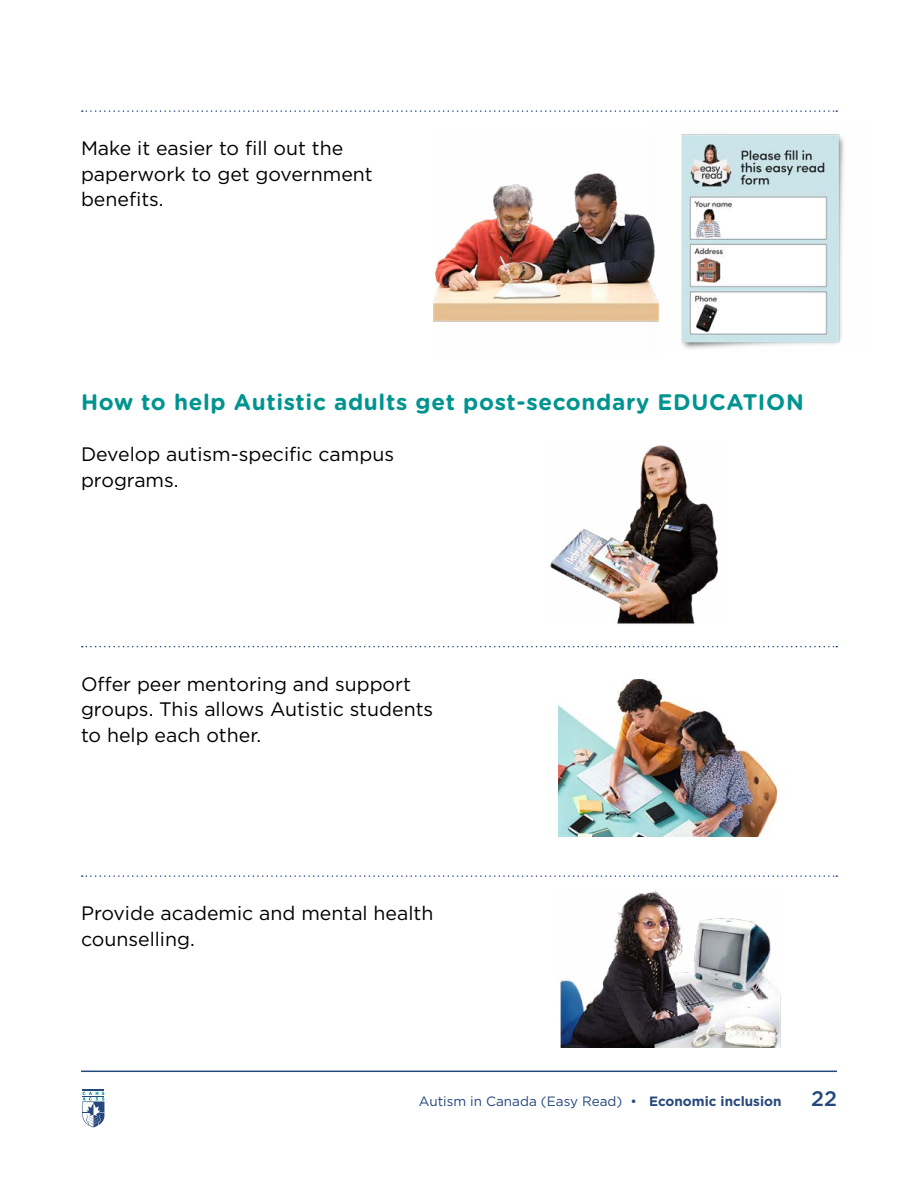
<style>
.page{position:relative;width:918px;height:1188px;background:#fff}
.page>*{position:absolute;margin:0;border:0;box-sizing:border-box;transform-origin:0 0}
.t1{font:700 22.5px "Gotham Rounded";letter-spacing:.03em;color:#009490}
.t2{font:500 21px "Gotham";color:#25477b}
.Para_indent_rule{font:19.5px/25.5px "Gotham";color:#000}
.Para_after_section{font:19.5px/25.5px "Gotham";color:#000}
.t3{font:13.5px "Gotham";color:#25477b}
.s1{font-weight:700}
</style>
<div class="page">
<hr style="left:81px;top:1071px;width:756px;height:1px;background:#25477b">
<svg style="left:83px;top:1091px;width:22px;height:37px"></svg>
<hr style="left:82px;top:1089px;width:22px;height:2px;background:#25477b">
<svg style="left:82px;top:1092px;width:22px;height:35px"></svg>
<svg style="left:82px;top:110px;width:755px;height:2px"></svg>
<svg style="left:82px;top:646px;width:755px;height:1px"></svg>
<svg style="left:82px;top:875px;width:755px;height:2px"></svg>
<img style="left:658px;top:134px;width:186px;height:215px">
<img style="left:433px;top:173px;width:225px;height:149px">
<img style="left:560px;top:891px;width:221px;height:157px">
<img style="left:550px;top:445px;width:168px;height:179px">
<img style="left:558px;top:680px;width:226px;height:157px">
<p class="Para_indent_rule" style="left:81px;top:135px;width:293px">Make it easier to fill out the paperwork to get government benefits.</p>
<h3 class="t1" style="left:81px;top:386px;width:724px">How to help Autistic adults get post-secondary EDUCATION</h3>
<p class="Para_after_section" style="left:81px;top:441px;width:315px">Develop autism-specific campus programs.</p>
<p class="Para_indent_rule" style="left:81px;top:671px;width:354px">Offer peer mentoring and support groups. This allows Autistic students to help each other.</p>
<p class="Para_indent_rule" style="left:81px;top:900px;width:354px">Provide academic and mental health counselling.</p>
<p class="t3" style="left:419px;top:1092px;width:364px">Autism in Canada (Easy Read) • <span class="s1">Economic inclusion</span></p>
<p class="t2" style="left:811px;top:1085px;width:27px">22</p>
</div>
